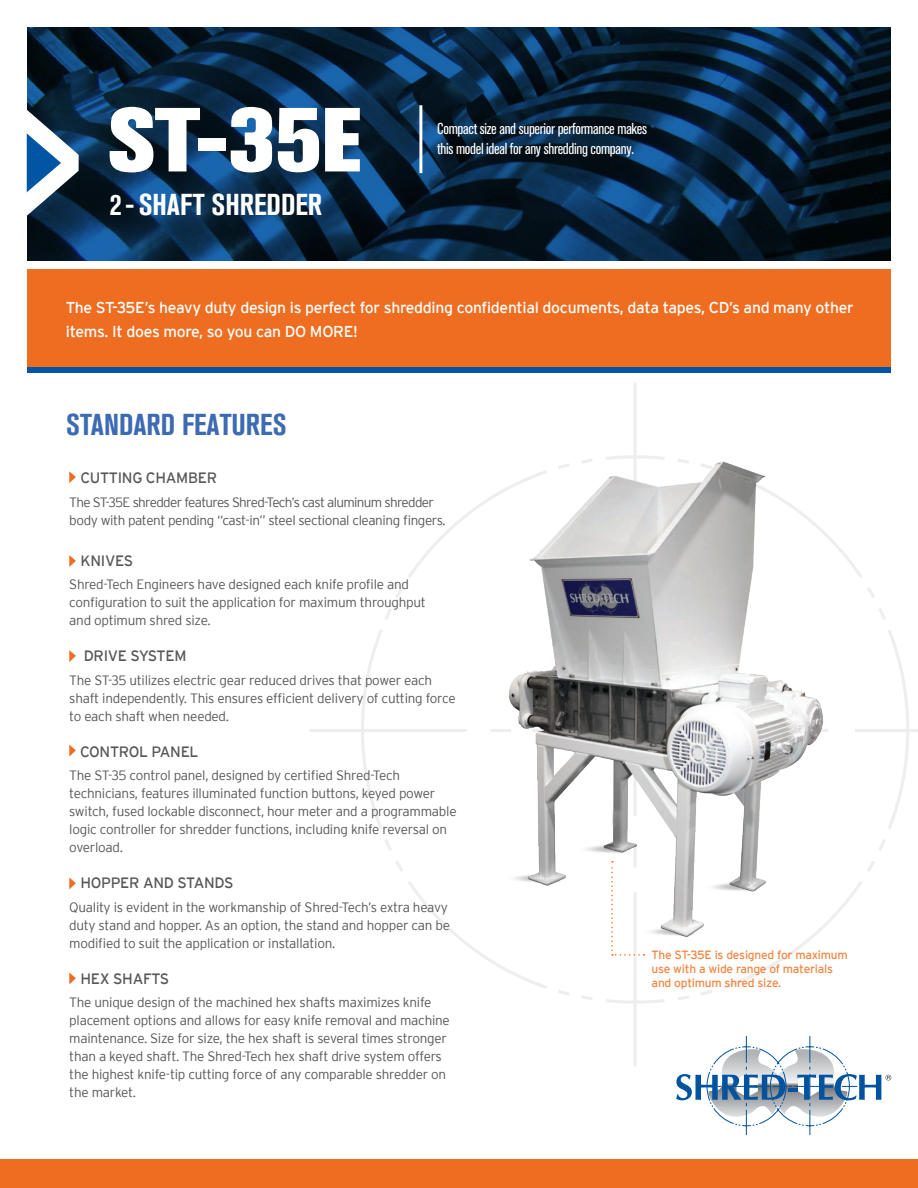
<style>
.page{position:relative;width:918px;height:1188px;background:#fff}
.page>*{position:absolute;margin:0;border:0;box-sizing:border-box;transform-origin:0 0}
.t1{font:800 90px "Akzidenz Grotesk BQ";color:#fff}
.t2{font:700 condensed 30px "Akzidenz Grotesk BQ";color:#3d6bb3}
.t3{font:700 condensed 30px "Akzidenz Grotesk BQ";color:#fff}
.t4{font:15.75px/24px "Interstate";letter-spacing:-.02em;color:#fff}
.t5{font:condensed 15.75px "Akzidenz Grotesk BQ";letter-spacing:-.02em;color:#fff}
.t6{font:15px "Interstate";letter-spacing:-.02em;color:#57585a}
.t7{font:300 13.5px/18px "Interstate";letter-spacing:-.02em;color:#57585a}
.t8{font:300 13.5px/18px "Interstate";letter-spacing:-.05em;color:#57585a}
.t9{font:12px "Interstate";letter-spacing:-.02em;color:#f28744}
</style>
<div class="page">
<svg style="left:27px;top:27px;width:864px;height:234px;background:#092741"></svg>
<div style="left:0;top:1160px;width:918px;height:28px;background:#ef6d20"></div>
<div style="left:27px;top:269px;width:864px;height:98px;background:#ef6d20"></div>
<svg style="left:69px;top:471px;width:7px;height:12px"></svg>
<svg style="left:69px;top:555px;width:7px;height:12px"></svg>
<hr style="left:633px;top:892px;width:4px;height:174px;background:#f1f1f2">
<hr style="left:633px;top:383px;width:4px;height:185px;background:#f1f1f2">
<svg style="left:361px;top:499px;width:231px;height:501px"></svg>
<svg style="left:606px;top:999px;width:58px;height:5px"></svg>
<svg style="left:678px;top:536px;width:231px;height:464px"></svg>
<hr style="left:855px;top:729px;width:63px;height:3px;background:#5b5b5e">
<hr style="left:309px;top:729px;width:158px;height:3px;background:#5b5b5e">
<svg style="left:69px;top:650px;width:7px;height:12px"></svg>
<svg style="left:69px;top:745px;width:7px;height:12px"></svg>
<svg style="left:69px;top:878px;width:7px;height:11px"></svg>
<svg style="left:69px;top:973px;width:7px;height:11px"></svg>
<svg style="left:26px;top:109px;width:53px;height:108px"></svg>
<img style="left:487px;top:455px;width:342px;height:492px">
<div style="left:27px;top:367px;width:864px;height:6px;background:#0155a5"></div>
<hr style="left:419px;top:105px;width:3px;height:68px;background:#fff">
<svg style="left:611px;top:861px;width:34px;height:95px"></svg>
<svg style="left:676px;top:1036px;width:215px;height:99px"></svg>
<p class="t1" style="left:108px;top:88px;width:255px">ST-35E</p>
<p class="t3" style="left:110px;top:187px;width:214px">2 - SHAFT SHREDDER</p>
<p class="t5" style="left:437px;top:119px;width:211px">Compact size and superior performance makes</p>
<p class="t5" style="left:437px;top:140px;width:198px">this model ideal for any shredding company.</p>
<p class="t4" style="left:66px;top:295px;width:789px">The ST-35E’s heavy duty design is perfect for shredding confidential documents, data tapes, CD’s and many other items. It does more, so you can DO MORE!</p>
<p class="t2" style="left:66px;top:407px;width:222px">STANDARD FEATURES</p>
<p class="t6" style="left:81px;top:470px;width:138px">CUTTING CHAMBER</p>
<p class="t8" style="left:69px;top:493px;width:378px">The ST-35E shredder features Shred-Tech’s cast aluminum shredder body with patent pending “cast-in” steel sectional cleaning fingers.</p>
<p class="t6" style="left:81px;top:552px;width:54px">KNIVES</p>
<p class="t7" style="left:69px;top:576px;width:358px">Shred-Tech Engineers have designed each knife profile and configuration to suit the application for maximum throughput and optimum shred size.</p>
<p class="t6" style="left:84px;top:648px;width:104px">DRIVE SYSTEM</p>
<p class="t7" style="left:69px;top:671px;width:388px">The ST-35 utilizes electric gear reduced drives that power each shaft independently. This ensures efficient delivery of cutting force to each shaft when needed.</p>
<p class="t6" style="left:80px;top:743px;width:120px">CONTROL PANEL</p>
<p class="t7" style="left:69px;top:766px;width:389px">The ST-35 control panel, designed by certified Shred-Tech technicians, features illuminated function buttons, keyed power switch, fused lockable disconnect, hour meter and a programmable logic controller for shredder functions, including knife reversal on overload.</p>
<p class="t6" style="left:81px;top:875px;width:155px">HOPPER AND STANDS</p>
<p class="t7" style="left:69px;top:898px;width:382px">Quality is evident in the workmanship of Shred-Tech’s extra heavy duty stand and hopper. As an option, the stand and hopper can be modified to suit the application or installation.</p>
<p class="t6" style="left:81px;top:970px;width:90px">HEX SHAFTS</p>
<p class="t7" style="left:69px;top:993px;width:382px">The unique design of the machined hex shafts maximizes knife placement options and allows for easy knife removal and machine maintenance. Size for size, the hex shaft is several times stronger than a keyed shaft. The Shred-Tech hex shaft drive system offers the highest knife-tip cutting force of any comparable shredder on the market.</p>
<p class="t9" style="left:652px;top:948px;width:198px">The ST-35E is designed for maximum</p>
<p class="t9" style="left:652px;top:962px;width:183px">use with a wide range of materials</p>
<p class="t9" style="left:652px;top:976px;width:131px">and optimum shred size.</p>
</div>
